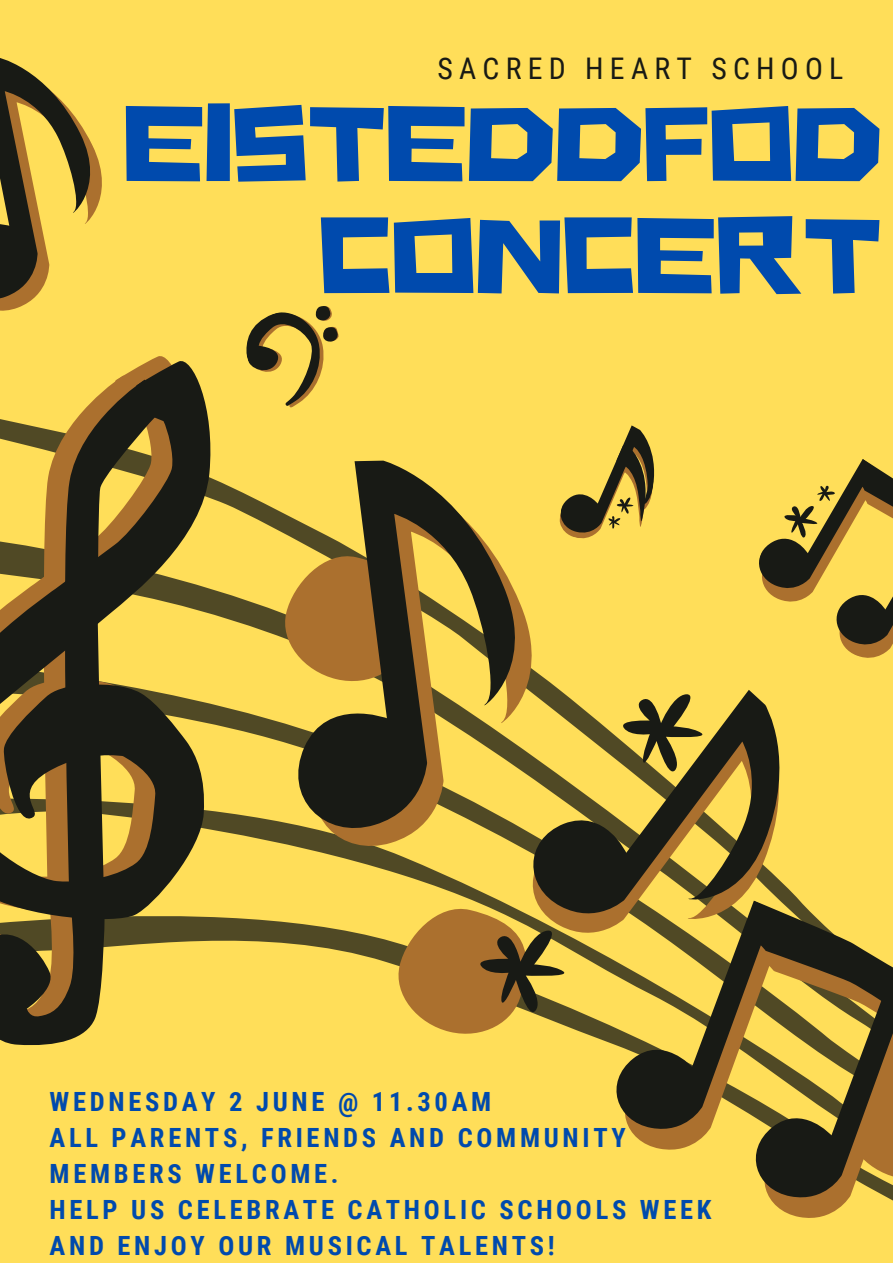
<style>
.page{position:relative;width:893px;height:1263px;background:#ffde59}
.page>*{position:absolute;margin:0;border:0;box-sizing:border-box;transform-origin:0 0}
.t1{font:109.88px/112px "Hitchcut";color:#004aad;text-align:right}
.t2{font:29.78px "Roboto Condensed";letter-spacing:.21em;color:#181a15}
.t3{font:700 26.47px/36px "Roboto Condensed";letter-spacing:.14em;color:#004aad}
</style>
<div class="page">
<svg style="left:312px;top:925px;width:283px;height:113px"></svg>
<svg style="left:418px;top:880px;width:74px;height:17px"></svg>
<svg style="left:0;top:955px;width:104px;height:91px;background:#473c20"></svg>
<svg style="left:0;top:356px;width:312px;height:599px"></svg>
<svg style="left:595px;top:961px;width:139px;height:186px"></svg>
<svg style="left:734px;top:911px;width:159px;height:307px"></svg>
<svg style="left:268px;top:454px;width:264px;height:426px"></svg>
<svg style="left:508px;top:647px;width:302px;height:314px"></svg>
<svg style="left:387px;top:897px;width:195px;height:141px"></svg>
<svg style="left:238px;top:306px;width:101px;height:110px"></svg>
<svg style="left:744px;top:459px;width:149px;height:215px"></svg>
<svg style="left:559px;top:425px;width:96px;height:114px"></svg>
<svg style="left:0;top:58px;width:102px;height:253px"></svg>
<p class="t2" style="left:437px;top:52px;width:407px">SACRED HEART SCHOOL</p>
<p class="t1" style="left:124px;top:79px;width:759px">EISTEDDFOD<br>CONCERT</p>
<p class="t3" style="left:50px;top:1084px;width:443px">WEDNESDAY 2 JUNE @ 11.30AM</p>
<p class="t3" style="left:50px;top:1120px;width:578px">ALL PARENTS, FRIENDS AND COMMUNITY<br>MEMBERS WELCOME.</p>
<p class="t3" style="left:50px;top:1192px;width:663px">HELP US CELEBRATE CATHOLIC SCHOOLS WEEK<br>AND ENJOY OUR MUSICAL TALENTS!</p>
</div>
